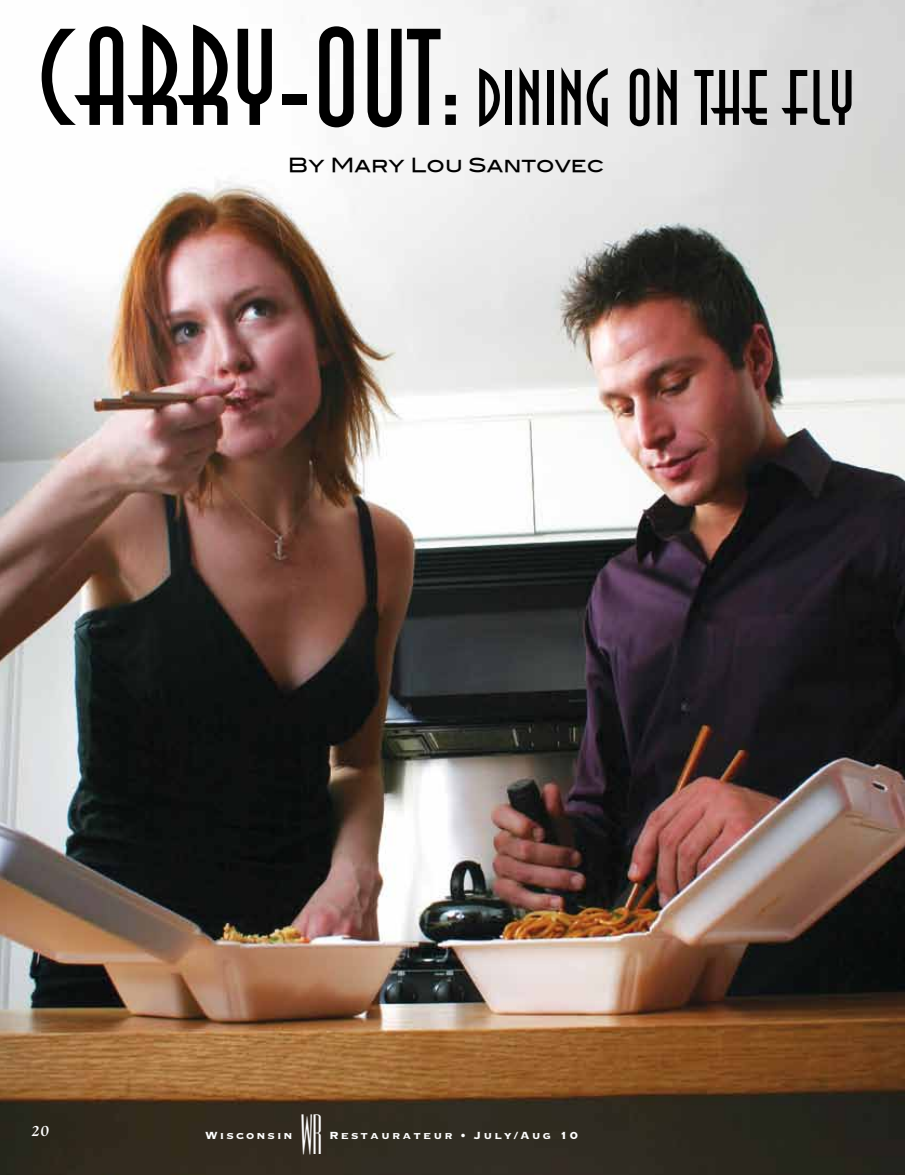
<style>
.page{position:relative;width:905px;height:1175px;background:#fff}
.page>*{position:absolute;margin:0;border:0;box-sizing:border-box;transform-origin:0 0}
.t1{font:78px "Anna";color:#000}
.t2{font:49.5px "Au Empire";color:#fff}
.t3{font:19.5px "Blair Md ITCTT Medium";color:#000}
.t4{font:italic 700 15px "Goudy";color:#fff}
.t5{font:13.5px "Copperplate Thirty Three BC";letter-spacing:.15em;color:#fff}
.s1{font-size:136.5px}
</style>
<div class="page">
<img style="left:0;top:0;width:904px;height:1174px">
<h1 class="t1" style="left:38px;top:58px;width:817px"><span class="s1">CARRY-OUT:</span> DINING ON THE FLY</h1>
<h3 class="t3" style="left:288px;top:149px;width:318px">By Mary Lou Santovec</h3>
<p class="t4" style="left:32px;top:1121px;width:19px">20</p>
<p class="t5" style="left:205px;top:1128px;width:89px">Wisconsin</p>
<h2 class="t2" style="left:301px;top:1110px;width:22px">WR</h2>
<p class="t5" style="left:329px;top:1128px;width:251px">Restaurateur • July/Aug 10</p>
</div>
